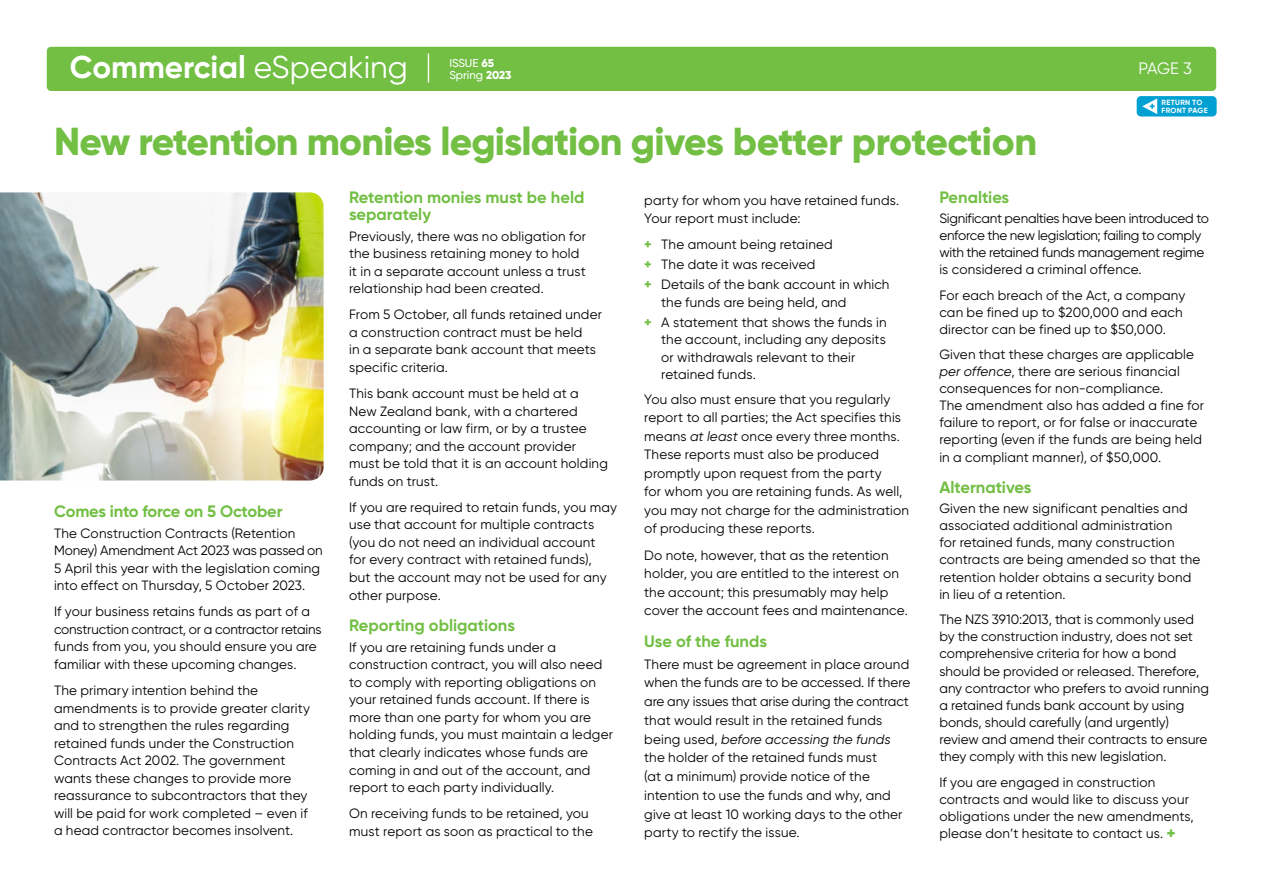
<style>
.page{position:relative;width:1263px;height:893px;background:#fff}
.page>*{position:absolute;margin:0;border:0;box-sizing:border-box;transform-origin:0 0}
.t1{font:800 39px "Gilroy";letter-spacing:-.02em;color:#72bf44}
.t2{font:700 31.5px "Gilroy";color:#fff}
.t3{font:700 16.5px/16.5px "Gilroy";color:#72bf44}
.t4{font:16.5px "Gilroy";color:#fff}
.t5{font:13.5px/17.5px "Gilroy";letter-spacing:.01em;color:#000}
.t6{font:13.5px/17px "Gilroy";letter-spacing:-.015em;color:#000}
.t7{font:500 11.4px/12.5px "Gilroy";color:#fff}
.t8{font:700 7.5px/7.5px "Gilroy";letter-spacing:.035em;color:#fff}
.s1{font-weight:400}
.s2{font-weight:800}
.s3{font-weight:800;color:#72bf44}
.s4{font-style:italic}
.s5{font-weight:800;font-size:16.5px;color:#72bf44}
</style>
<div class="page">
<div style="left:47px;top:47px;width:1169px;height:44px;background:#72bf44;border-radius:4px"></div>
<div style="left:1137px;top:96px;width:79px;height:21px;background:#00a0d2;border-radius:4px"></div>
<svg style="left:1142px;top:98px;width:15px;height:16px"></svg>
<svg style="left:428px;top:54px;width:1px;height:28px"></svg>
<img style="left:0;top:192px;width:324px;height:288px">
<h2 class="t2" style="left:70px;top:48px;width:340px">Commercial <span class="s1">eSpeaking</span></h2>
<p class="t7" style="left:449px;top:56px;width:64px">ISSUE <span class="s2">65<br></span>Spring <span class="s2">2023</span></p>
<h1 class="t1" style="left:54px;top:117px;width:984px">New retention monies legislation gives better protection</h1>
<p class="t4" style="left:1138px;top:58px;width:55px">PAGE 3</p>
<p class="t8" style="left:1161px;top:99px;width:48px">RETURN TO<br>FRONT PAGE</p>
<p class="t3" style="left:54px;top:503px;width:230px">Comes into force on 5 October</p>
<p class="t5" style="left:54px;top:524px;width:270px">The Construction Contracts (Retention Money) Amendment Act 2023 was passed on 5 April this year with the legislation coming into effect on Thursday, 5 October 2023.</p>
<p class="t5" style="left:54px;top:603px;width:269px">If your business retains funds as part of a construction contract, or a contractor retains funds from you, you should ensure you are familiar with these upcoming changes.</p>
<p class="t5" style="left:54px;top:681px;width:257px">The primary intention behind the amendments is to provide greater clarity and to strengthen the rules regarding retained funds under the Construction Contracts Act 2002. The government wants these changes to provide more reassurance to subcontractors that they will be paid for work completed – even if a head contractor becomes insolvent.</p>
<p class="t3" style="left:349px;top:189px;width:237px">Retention monies must be held separately</p>
<p class="t5" style="left:349px;top:227px;width:238px">Previously, there was no obligation for the business retaining money to hold it in a separate account unless a trust relationship had been created.</p>
<p class="t5" style="left:349px;top:306px;width:254px">From 5 October, all funds retained under a construction contract must be held<br>in a separate bank account that meets specific criteria.</p>
<p class="t5" style="left:349px;top:384px;width:260px">This bank account must be held at a<br>New Zealand bank, with a chartered accounting or law firm, or by a trustee company; and the account provider must be told that it is an account holding funds on trust.</p>
<p class="t5" style="left:349px;top:498px;width:269px">If you are required to retain funds, you may use that account for multiple contracts (you do not need an individual account<br>for every contract with retained funds),<br>but the account may not be used for any other purpose.</p>
<p class="t3" style="left:349px;top:617px;width:168px">Reporting obligations</p>
<p class="t5" style="left:349px;top:638px;width:265px">If you are retaining funds under a construction contract, you will also need to comply with reporting obligations on your retained funds account. If there is more than one party for whom you are holding funds, you must maintain a ledger that clearly indicates whose funds are coming in and out of the account, and report to each party individually.</p>
<p class="t5" style="left:349px;top:804px;width:245px">On receiving funds to be retained, you must report as soon as practical to the</p>
<p class="t5" style="left:644px;top:191px;width:256px;line-height:18px">party for whom you have retained funds.<br>Your report must include:</p>
<p class="t5" style="left:644px;top:234px;width:247px;line-height:20.4px"><span class="s3">+</span> The amount being retained<br><span class="s3">+</span> The date it was received<br><span class="s3">+</span> Details of the bank account in which</p>
<p class="t5" style="left:644px;top:292px;width:244px;line-height:20.4px;text-indent:17px">the funds are being held, and<br><span class="s3">+</span> A statement that shows the funds in</p>
<p class="t5" style="left:661px;top:331px;width:226px">the account, including any deposits or withdrawals relevant to their retained funds.</p>
<p class="t5" style="left:644px;top:390px;width:266px;line-height:18.5px">You also must ensure that you regularly report to all parties; the Act specifies this means <span class="s4">at least</span> once every three months.<br>These reports must also be produced promptly upon request from the party<br>for whom you are retaining funds. As well, you may not charge for the administration of producing these reports.</p>
<p class="t5" style="left:644px;top:546px;width:265px;line-height:18.5px">Do note, however, that as the retention holder, you are entitled to the interest on the account; this presumably may help cover the account fees and maintenance.</p>
<p class="t3" style="left:644px;top:632px;width:124px">Use of the funds</p>
<p class="t5" style="left:644px;top:654px;width:268px;line-height:18.8px">There must be agreement in place around when the funds are to be accessed. If there are any issues that arise during the contract that would result in the retained funds being used, <span class="s4">before accessing the funds </span>the holder of the retained funds must<br>(at a minimum) provide notice of the intention to use the funds and why, and give at least 10 working days to the other party to rectify the issue.</p>
<p class="t3" style="left:939px;top:189px;width:71px">Penalties</p>
<p class="t6" style="left:939px;top:210px;width:271px">Significant penalties have been introduced to enforce the new legislation; failing to comply with the retained funds management regime is considered a criminal offence.</p>
<p class="t5" style="left:939px;top:286px;width:247px;line-height:17px">For each breach of the Act, a company can be fined up to $200,000 and each director can be fined up to $50,000.</p>
<p class="t5" style="left:939px;top:346px;width:266px;line-height:17.1px">Given that these charges are applicable <span class="s4">per offence</span>, there are serious financial consequences for non-compliance.<br>The amendment also has added a fine for failure to report, or for false or inaccurate reporting (even if the funds are being held in a compliant manner), of $50,000.</p>
<p class="t3" style="left:939px;top:479px;width:94px">Alternatives</p>
<p class="t5" style="left:939px;top:500px;width:262px;line-height:17.1px">Given the new significant penalties and associated additional administration<br>for retained funds, many construction contracts are being amended so that the retention holder obtains a security bond in lieu of a retention.</p>
<p class="t5" style="left:939px;top:611px;width:271px;line-height:17.1px">The NZS 3910:2013, that is commonly used by the construction industry, does not set comprehensive criteria for how a bond should be provided or released. Therefore, any contractor who prefers to avoid running a retained funds bank account by using bonds, should carefully (and urgently) review and amend their contracts to ensure they comply with this new legislation.</p>
<p class="t5" style="left:939px;top:773px;width:256px;line-height:17.1px">If you are engaged in construction contracts and would like to discuss your obligations under the new amendments, please don’t hesitate to contact us. <span class="s5">+</span></p>
</div>
